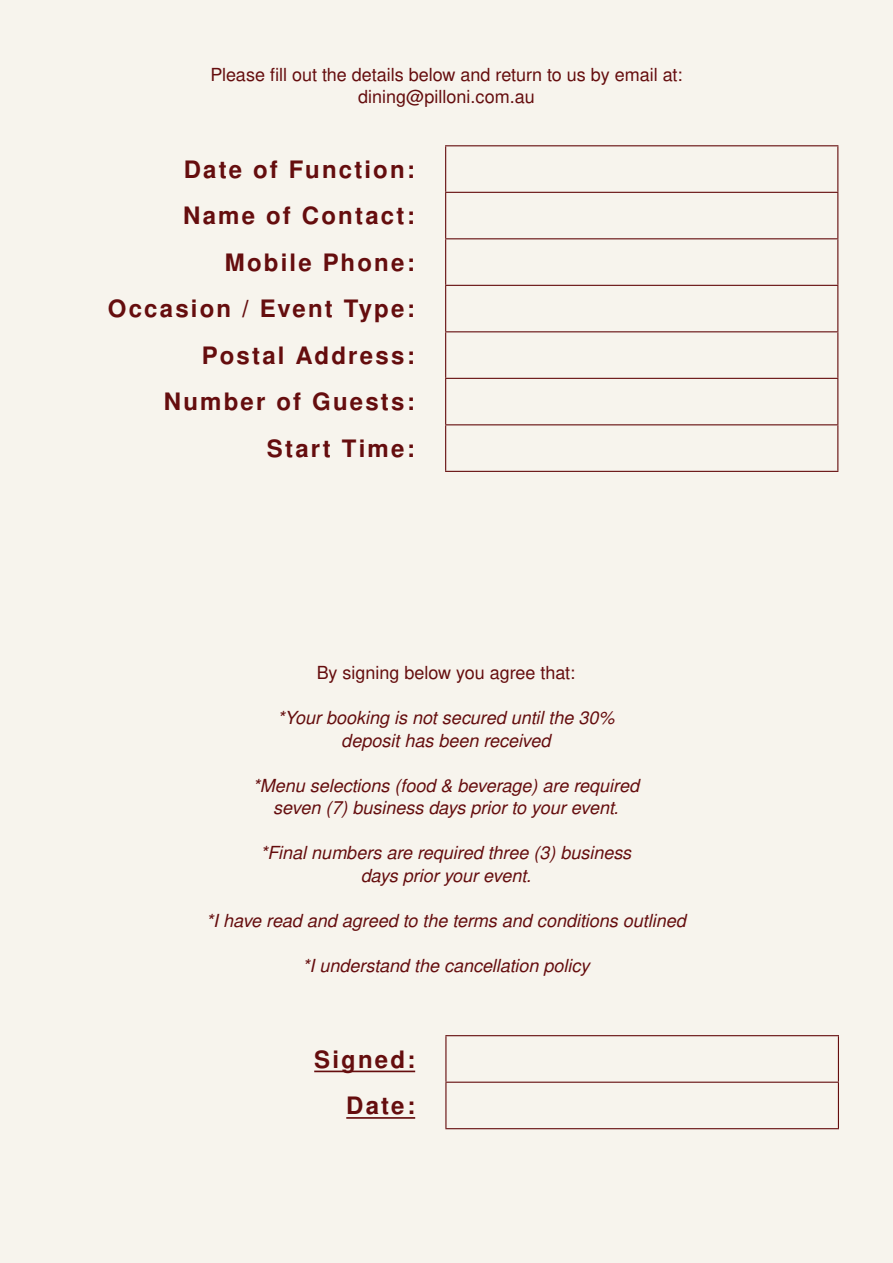
<style>
.page{position:relative;width:893px;height:1263px;background:#f7f4ed}
.page>*{position:absolute;margin:0;border:0;box-sizing:border-box;transform-origin:0 0}
.t1{font:700 24px/46.5px "Nimbus San L";letter-spacing:.09em;color:#650d0e;text-align:right}
.t2{font:italic 18px/22.5px "Nimbus San L";color:#650d0e;text-align:center}
.t3{font:18px/22.5px "Nimbus San L";color:#650d0e;text-align:center}
</style>
<div class="page">
<hr style="left:445px;top:145px;width:393px;height:1px;background:#650d0e">
<hr style="left:445px;top:146px;width:1px;height:46px;background:#650d0e">
<hr style="left:837px;top:146px;width:1px;height:46px;background:#650d0e">
<hr style="left:445px;top:192px;width:393px;height:1px;background:#650d0e">
<hr style="left:445px;top:193px;width:1px;height:45px;background:#650d0e">
<hr style="left:837px;top:193px;width:1px;height:45px;background:#650d0e">
<hr style="left:445px;top:238px;width:393px;height:1px;background:#650d0e">
<hr style="left:445px;top:239px;width:1px;height:46px;background:#650d0e">
<hr style="left:837px;top:239px;width:1px;height:46px;background:#650d0e">
<hr style="left:445px;top:285px;width:393px;height:1px;background:#650d0e">
<hr style="left:445px;top:286px;width:1px;height:45px;background:#650d0e">
<hr style="left:837px;top:286px;width:1px;height:45px;background:#650d0e">
<hr style="left:445px;top:331px;width:393px;height:1px;background:#650d0e">
<hr style="left:445px;top:332px;width:1px;height:46px;background:#650d0e">
<hr style="left:837px;top:332px;width:1px;height:46px;background:#650d0e">
<hr style="left:445px;top:378px;width:393px;height:1px;background:#650d0e">
<hr style="left:445px;top:379px;width:1px;height:45px;background:#650d0e">
<hr style="left:837px;top:379px;width:1px;height:45px;background:#650d0e">
<hr style="left:445px;top:424px;width:393px;height:1px;background:#650d0e">
<hr style="left:445px;top:425px;width:1px;height:46px;background:#650d0e">
<hr style="left:837px;top:425px;width:1px;height:46px;background:#650d0e">
<hr style="left:445px;top:471px;width:393px;height:1px;background:#650d0e">
<hr style="left:445px;top:1035px;width:394px;height:1px;background:#650d0e">
<hr style="left:445px;top:1036px;width:1px;height:46px;background:#650d0e">
<hr style="left:838px;top:1036px;width:1px;height:46px;background:#650d0e">
<hr style="left:445px;top:1082px;width:394px;height:1px;background:#650d0e">
<hr style="left:445px;top:1083px;width:1px;height:45px;background:#650d0e">
<hr style="left:838px;top:1083px;width:1px;height:45px;background:#650d0e">
<hr style="left:445px;top:1128px;width:394px;height:1px;background:#650d0e">
<hr style="left:314px;top:1070px;width:101px;height:2px;background:#650d0e">
<hr style="left:346px;top:1117px;width:69px;height:2px;background:#650d0e">
<p class="t3" style="left:210px;top:62px;width:474px">Please fill out the details below and return to us by email at: dining@pilloni.com.au</p>
<h1 class="t1" style="left:108px;top:146px;width:309px">Date of Function:<br>Name of Contact:<br>Mobile Phone:<br>Occasion / Event Type:<br>Postal Address:<br>Number of Guests:<br>Start Time:</h1>
<p class="t3" style="left:317px;top:661px;width:260px">By signing below you agree that:</p>
<p class="t2" style="left:277px;top:706px;width:338px">*Your booking is not secured until the 30% deposit has been received</p>
<p class="t2" style="left:253px;top:774px;width:388px">*Menu selections (food &amp; beverage) are required seven (7) business days prior to your event.</p>
<p class="t2" style="left:261px;top:841px;width:372px">*Final numbers are required three (3) business days prior your event.</p>
<p class="t2" style="left:206px;top:909px;width:481px">*I have read and agreed to the terms and conditions outlined</p>
<p class="t2" style="left:303px;top:954px;width:288px">*I understand the cancellation policy</p>
<h1 class="t1" style="left:314px;top:1035px;width:102px">Signed:<br>Date:</h1>
</div>
